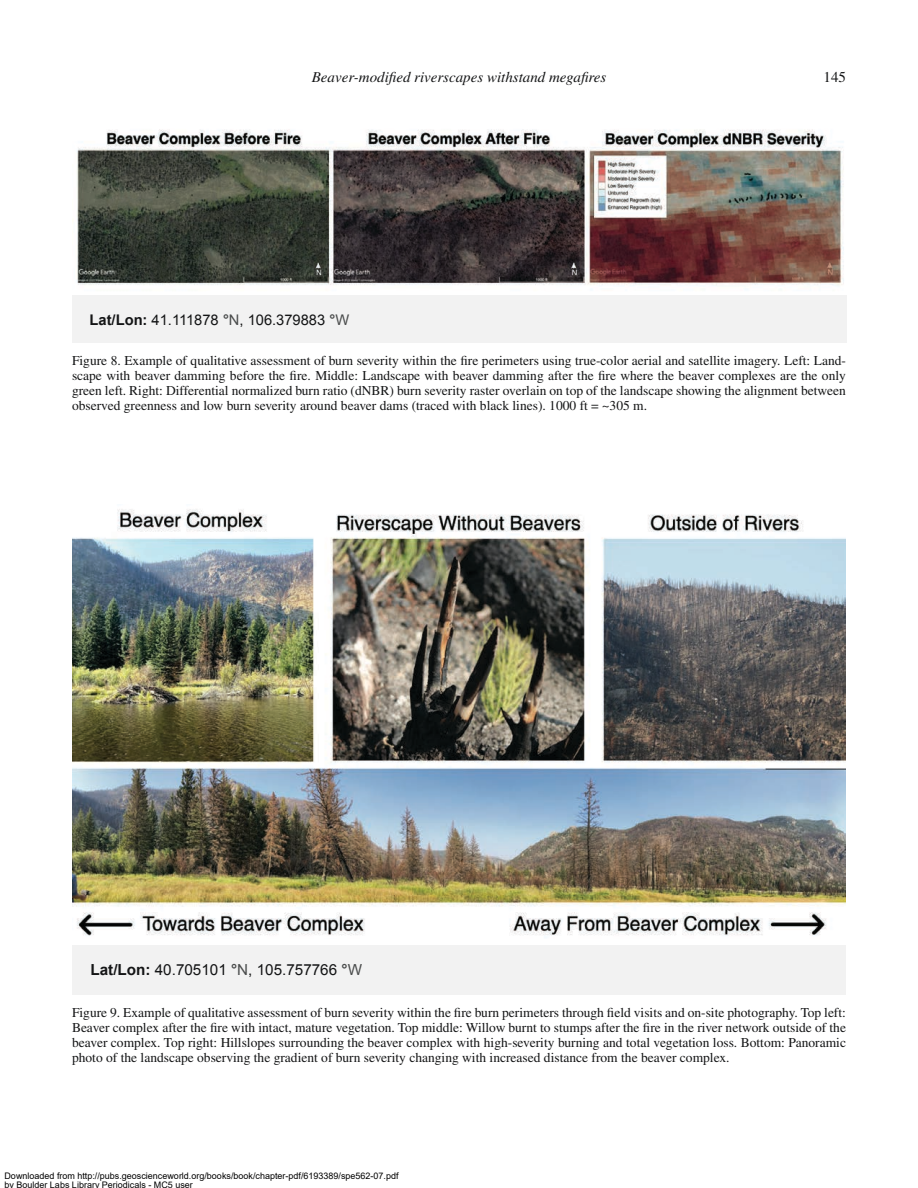
<style>
.page{position:relative;width:918px;height:1188px;background:#fff}
.page>*{position:absolute;margin:0;border:0;box-sizing:border-box;transform-origin:0 0}
.t1{font:15.3px "Arial";color:#141516}
.t2{font:italic 15px "Times LT Std";color:#141516}
.t3{font:15px "Times LT Std";color:#141516}
.t4{font:14.7px "Arial";color:#141516}
.t5{font:13.5px/15px "Times LT Std";color:#141516;text-align:justify}
.t6{font:9px/9px "Arial";color:#000}
.s1{font-weight:700}
.s2{font-weight:700;color:#4a4c4c}
.s3{color:#4a4c4c}
</style>
<div class="page">
<img style="left:72px;top:129px;width:772px;height:157px">
<div style="left:72px;top:295px;width:774px;height:48px;background:#f2f2f2"></div>
<img style="left:72px;top:509px;width:774px;height:427px">
<div style="left:72px;top:945px;width:774px;height:49px;background:#f2f2f2"></div>
<p class="t2" style="left:312px;top:69px;width:296px">Beaver-modified riverscapes withstand megafires</p>
<p class="t3" style="left:824px;top:69px;width:24px">145</p>
<p class="t4" style="left:90px;top:310px;width:261px"><span class="s1">Lat/Lon:</span> 41.111878 <span class="s2">°</span><span class="s3">N</span>, 106.379883 <span class="s2">°</span><span class="s3">W</span></p>
<p class="t5" style="left:72px;top:353px;width:776px">Figure 8. Example of qualitative assessment of burn severity within the fire perimeters using true-color aerial and satellite imagery. Left: Land&shy;scape with beaver damming before the fire. Middle: Landscape with beaver damming after the fire where the beaver complexes are the only green left. Right: Differential normalized burn ratio (dNBR) burn severity raster overlain on top of the landscape showing the alignment between observed greenness and low burn severity around beaver dams (traced with black lines). 1000 ft = ~305 m.</p>
<p class="t1" style="left:91px;top:960px;width:273px"><span class="s1">Lat/Lon:</span> 40.705101 <span class="s2">°</span><span class="s3">N</span>, 105.757766 <span class="s2">°</span><span class="s3">W</span></p>
<p class="t5" style="left:72px;top:1005px;width:776px">Figure 9. Example of qualitative assessment of burn severity within the fire burn perimeters through field visits and on-site photography. Top left:<br>Beaver complex after the fire with intact, mature vegetation. Top middle: Willow burnt to stumps after the fire in the river network outside of the beaver complex. Top right: Hillslopes surrounding the beaver complex with high-severity burning and total vegetation loss. Bottom: Panoramic photo of the landscape observing the gradient of burn severity changing with increased distance from the beaver complex.</p>
<p class="t6" style="left:4px;top:1172px;width:396px">Downloaded from http://pubs.geoscienceworld.org/books/book/chapter-pdf/6193389/spe562-07.pdf by Boulder Labs Library Periodicals - MC5 user</p>
</div>
